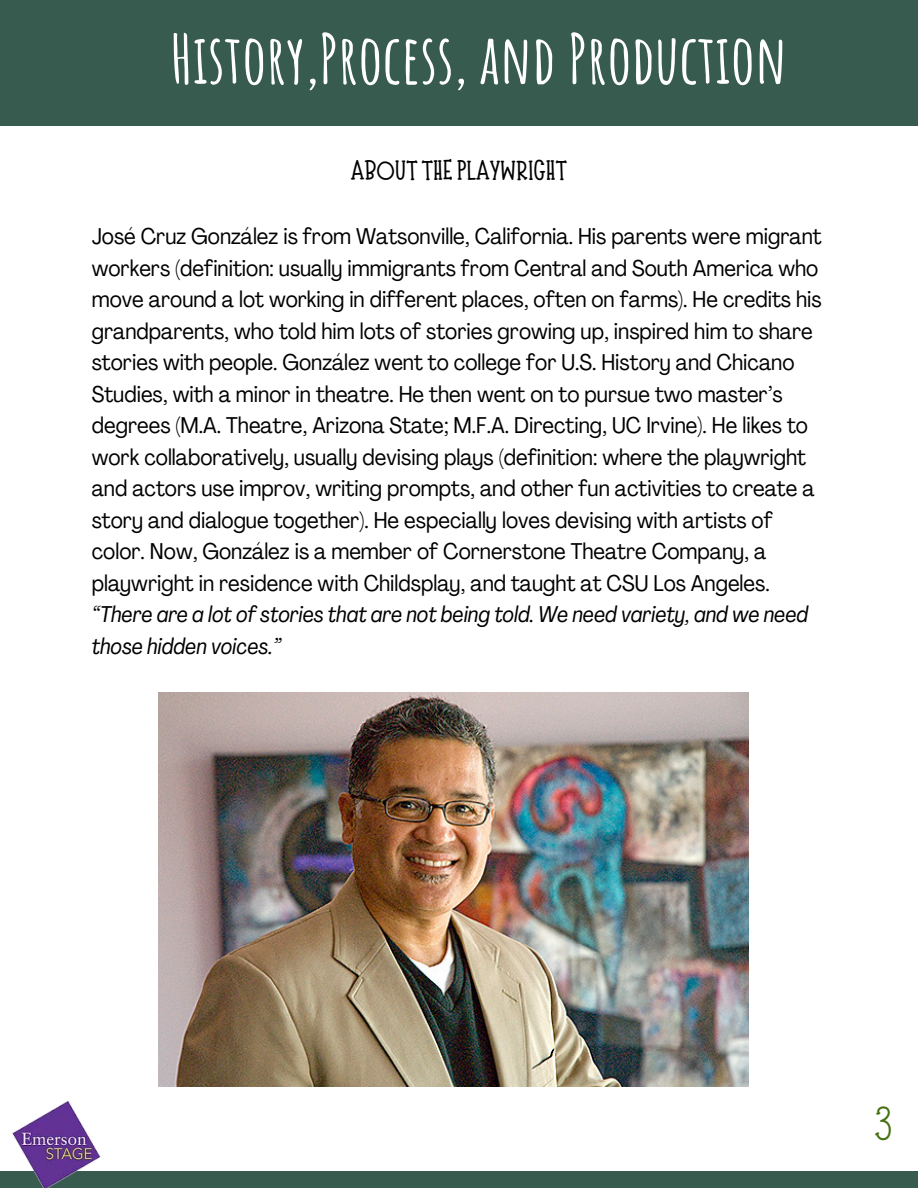
<style>
.page{position:relative;width:918px;height:1188px;background:#fff}
.page>*{position:absolute;margin:0;border:0;box-sizing:border-box;transform-origin:0 0}
.t1{font:700 67.5px "Amatic SC";color:#fff}
.t2{font:45px "Moonlight";color:#467010}
.t3{font:700 25.5px "Moonlight";color:#000}
.t4{font:condensed 22.5px/31.5px "Agrandir";color:#000}
.t5{font:italic condensed 22.5px/31.5px "Agrandir";color:#000}
</style>
<div class="page">
<div style="left:0;top:0;width:918px;height:126px;background:#385b4f"></div>
<div style="left:0;top:1171px;width:918px;height:17px;background:#385b4f"></div>
<img style="left:12px;top:1102px;width:89px;height:86px">
<img style="left:158px;top:693px;width:591px;height:393px">
<h1 class="t1" style="left:171px;top:15px;width:618px">History,Process, and Production</h1>
<p class="t3" style="left:351px;top:156px;width:218px">ABOUT THE PLAYWRIGHT</p>
<p class="t4" style="left:92px;top:223px;width:732px">José Cruz González is from Watsonville, California. His parents were migrant workers (definition: usually immigrants from Central and South America who move around a lot working in different places, often on farms). He credits his grandparents, who told him lots of stories growing up, inspired him to share stories with people. González went to college for U.S. History and Chicano Studies, with a minor in theatre. He then went on to pursue two master’s degrees (M.A. Theatre, Arizona State; M.F.A. Directing, UC Irvine). He likes to work collaboratively, usually devising plays (definition: where the playwright and actors use improv, writing prompts, and other fun activities to create a story and dialogue together). He especially loves devising with artists of color. Now, González is a member of Cornerstone Theatre Company, a playwright in residence with Childsplay, and taught at CSU Los Angeles.</p>
<p class="t5" style="left:92px;top:601px;width:718px">“There are a lot of stories that are not being told. We need variety, and we need those hidden voices.”</p>
<h2 class="t2" style="left:874px;top:1097px;width:20px">3</h2>
</div>
